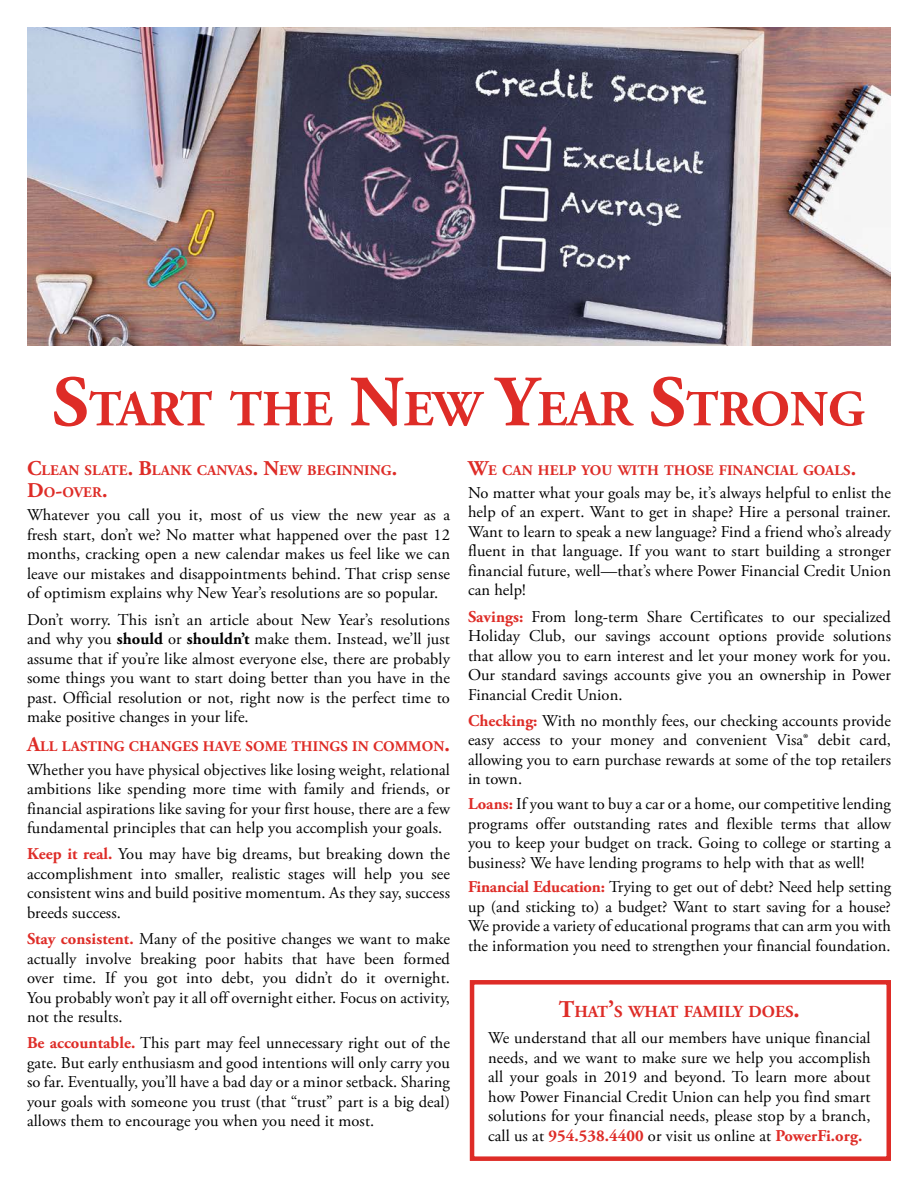
<style>
.page{position:relative;width:918px;height:1188px;background:#fff}
.page>*{position:absolute;margin:0;border:0;box-sizing:border-box;transform-origin:0 0}
.t1{font:700 50.4px "Adobe Garamond Pro";color:#de2c27}
.t2{font:700 16.8px "Adobe Garamond Pro";color:#de2c27}
.t3{font:16.5px/19.5px "Adobe Garamond Pro";letter-spacing:.005em;color:#000;text-align:justify}
.t4{font:700 14.7px/22.5px "Adobe Garamond Pro";letter-spacing:.005em;color:#de2c27}
.s1{font-size:72px}
.s2{font-size:21px}
.s3{font-weight:700}
.s4{font-weight:700;color:#de2c27}
.s5{font-size:24px}
</style>
<div class="page">
<img style="left:27px;top:27px;width:864px;height:319px">
<div style="left:470px;top:980px;width:421px;height:181px;border:4px solid #de2c27"></div>
<h1 class="t1" style="left:52px;top:380px;width:814px"><span class="s1">S</span>TART THE <span class="s1">N</span>EW <span class="s1">Y</span>EAR <span class="s1">S</span>TRONG</h1>
<p class="t4" style="left:27px;top:459px;width:372px"><span class="s2">C</span>LEAN SLATE<span class="s2">. B</span>LANK CANVAS<span class="s2">. N</span>EW BEGINNING<span class="s2">.<br>D</span>O<span class="s2">-</span>OVER<span class="s2">.</span></p>
<p class="t3" style="left:27px;top:506px;width:425px">Whatever you call you it, most of us view the new year as a fresh start, don’t we? No matter what happened over the past 12 months, cracking open a new calendar makes us feel like we can leave our mistakes and disappointments behind. That crisp sense of optimism explains why New Year’s resolutions are so popular.</p>
<p class="t3" style="left:27px;top:610px;width:425px">Don’t worry. This isn’t an article about New Year’s resolutions and why you <span class="s3">should</span> or <span class="s3">shouldn’t</span> make them. Instead, we’ll just assume that if you’re like almost everyone else, there are probably some things you want to start doing better than you have in the past. Official resolution or not, right now is the perfect time to make positive changes in your life.</p>
<p class="t4" style="left:27px;top:736px;width:425px"><span class="s2">A</span>LL LASTING CHANGES HAVE SOME THINGS IN COMMON<span class="s2">.</span></p>
<p class="t3" style="left:27px;top:760px;width:425px">Whether you have physical objectives like losing weight, relational ambitions like spending more time with family and friends, or financial aspirations like saving for your first house, there are a few fundamental principles that can help you accomplish your goals.</p>
<p class="t3" style="left:27px;top:845px;width:425px"><span class="s4">Keep it real.</span> You may have big dreams, but breaking down the accomplishment into smaller, realistic stages will help you see consistent wins and build positive momentum. As they say, success breeds success.</p>
<p class="t3" style="left:27px;top:930px;width:425px"><span class="s4">Stay consistent.</span> Many of the positive changes we want to make actually involve breaking poor habits that have been formed over time. If you got into debt, you didn’t do it overnight.<br>You probably won’t pay it all off overnight either. Focus on activity, not the results.</p>
<p class="t3" style="left:27px;top:1034px;width:425px"><span class="s4">Be accountable.</span> This part may feel unnecessary right out of the gate. But early enthusiasm and good intentions will only carry you so far. Eventually, you’ll have a bad day or a minor setback. Sharing your goals with someone you trust (that “trust” part is a big deal) allows them to encourage you when you need it most.</p>
<p class="t4" style="left:468px;top:459px;width:390px"><span class="s2">W</span>E CAN HELP YOU WITH THOSE FINANCIAL GOALS<span class="s2">.</span></p>
<p class="t3" style="left:468px;top:483px;width:425px">No matter what your goals may be, it’s always helpful to enlist the help of an expert. Want to get in shape? Hire a personal trainer.<br>Want to learn to speak a new language? Find a friend who’s already fluent in that language. If you want to start building a stronger financial future, well—that’s where Power Financial Credit Union can help!</p>
<p class="t3" style="left:468px;top:607px;width:425px"><span class="s4">Savings:</span> From long-term Share Certificates to our specialized Holiday Club, our savings account options provide solutions that allow you to earn interest and let your money work for you.<br>Our standard savings accounts give you an ownership in Power Financial Credit Union.</p>
<p class="t3" style="left:468px;top:711px;width:425px"><span class="s4">Checking:</span> With no monthly fees, our checking accounts provide easy access to your money and convenient Visa® debit card, allowing you to earn purchase rewards at some of the top retailers in town.</p>
<p class="t3" style="left:468px;top:795px;width:425px"><span class="s4">Loans:</span> If you want to buy a car or a home, our competitive lending programs offer outstanding rates and flexible terms that allow you to keep your budget on track. Going to college or starting a business? We have lending programs to help with that as well!</p>
<p class="t3" style="left:468px;top:878px;width:425px"><span class="s4">Financial Education:</span> Trying to get out of debt? Need help setting up (and sticking to) a budget? Want to start saving for a house?<br>We provide a variety of educational programs that can arm you with the information you need to strengthen your financial foundation.</p>
<p class="t2" style="left:559px;top:1002px;width:242px"><span class="s5">T</span>HAT<span class="s5">’</span>S WHAT FAMILY DOES<span class="s5">.</span></p>
<p class="t3" style="left:488px;top:1029px;width:384px">We understand that all our members have unique financial needs, and we want to make sure we help you accomplish all your goals in 2019 and beyond. To learn more about how Power Financial Credit Union can help you find smart solutions for your financial needs, please stop by a branch, call us at <span class="s4">954.538.4400</span> or visit us online at <span class="s4">PowerFi.org.</span></p>
</div>
